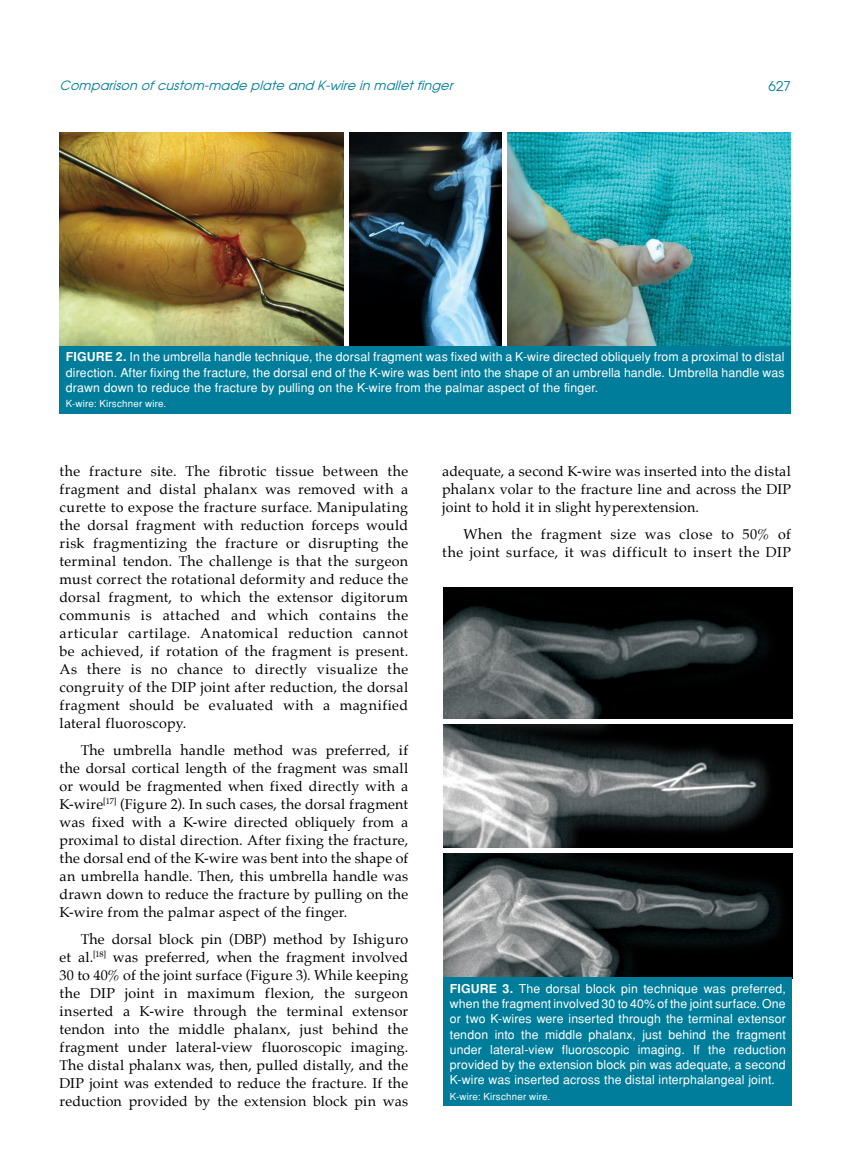
<style>
.page{position:relative;width:859px;height:1170px;background:#fff}
.page>*{position:absolute;margin:0;border:0;box-sizing:border-box;transform-origin:0 0}
.t1{font:14.25px/18px "Palatino";letter-spacing:.025em;color:#000;text-align:justify}
.t2{font:13.5px "Avant Garde Tr";color:#007d9a}
.t3{font:italic 12.75px "Avant Garde Tr";color:#007d9a}
.t4{font:12.3px/15.3px "Helvetica Normal Tr";letter-spacing:.01em;color:#fff;text-align:justify}
.t5{font:9.75px "Helvetica Normal Tr";letter-spacing:.02em;color:#fff}
.s1{font-family:"Helvetica Tr";font-weight:700}
</style>
<div class="page">
<img style="left:60px;top:133px;width:731px;height:213px">
<div style="left:344px;top:132px;width:5px;height:217px;background:#fff"></div>
<hr style="left:502px;top:132px;width:4px;height:217px;background:#fff">
<div style="left:60px;top:346px;width:731px;height:67px;background:#007d9a"></div>
<img style="left:443px;top:587px;width:349px;height:390px">
<div style="left:443px;top:977px;width:349px;height:129px;background:#007d9a"></div>
<div style="left:442px;top:719px;width:351px;height:5px;background:#fff"></div>
<div style="left:442px;top:847px;width:351px;height:5px;background:#fff"></div>
<p class="t3" style="left:60px;top:78px;width:399px">Comparison ofcustom-made plate and K-wire in malletfinger</p>
<p class="t2" style="left:768px;top:77px;width:24px">627</p>
<p class="t4" style="left:66px;top:349px;width:720px"><span class="s1">FIGURE 2.</span> In the umbrella handle technique, the dorsal fragment was fixed with a K-wire directed obliquely from a proximal to distal direction. After fixing the fracture, the dorsal end of the K-wire was bent into the shape of an umbrella handle. Umbrella handle was drawn down to reduce the fracture by pulling on the K-wire from the palmar aspect of the finger.</p>
<p class="t5" style="left:66px;top:398px;width:102px">K-wire: Kirschner wire.</p>
<p class="t1" style="left:60px;top:462px;width:350px">the fracture site. The fibrotic tissue between the fragment and distal phalanx was removed with a curette to expose the fracture surface. Manipulating the dorsal fragment with reduction forceps would risk fragmentizing the fracture or disrupting the terminal tendon. The challenge is that the surgeon must correct the rotational deformity and reduce the dorsal fragment, to which the extensor digitorum communis is attached and which contains the articular cartilage. Anatomical reduction cannot be achieved, if rotation of the fragment is present.<br>As there is no chance to directly visualize the congruity of the DIP joint after reduction, the dorsal fragment should be evaluated with a magnified lateral fluoroscopy.</p>
<p class="t1" style="left:60px;top:741px;width:350px;text-indent:21px">The umbrella handle method was preferred, if the dorsal cortical length of the fragment was small or would be fragmented when fixed directly with a K-wire<sup>[17]</sup> (Figure 2). In such cases, the dorsal fragment was fixed with a K-wire directed obliquely from a proximal to distal direction. After fixing the fracture, the dorsal end of the K-wire was bent into the shape of an umbrella handle. Then, this umbrella handle was drawn down to reduce the fracture by pulling on the K-wire from the palmar aspect of the finger.</p>
<p class="t1" style="left:60px;top:929px;width:350px;text-indent:21px">The dorsal block pin (DBP) method by Ishiguro et al.<sup>[18]</sup> was preferred, when the fragment involved 30 to 40% of the joint surface (Figure 3). While keeping the DIP joint in maximum flexion, the surgeon inserted a K-wire through the terminal extensor tendon into the middle phalanx, just behind the fragment under lateral-view fluoroscopic imaging.<br>The distal phalanx was, then, pulled distally, and the DIP joint was extended to reduce the fracture. If the reduction provided by the extension block pin was</p>
<p class="t1" style="left:442px;top:462px;width:350px">adequate, a second K-wire was inserted into the distal phalanx volar to the fracture line and across the DIP joint to hold it in slight hyperextension.</p>
<p class="t1" style="left:442px;top:525px;width:350px;text-align:right">When the fragment size was close to 50% of the joint surface, it was difficult to insert the DIP</p>
<p class="t4" style="left:450px;top:980px;width:337px"><span class="s1">FIGURE 3.</span> The dorsal block pin technique was preferred, when the fragment involved 30 to 40% of the joint surface. One or two K-wires were inserted through the terminal extensor tendon into the middle phalanx, just behind the fragment under lateral-view fluoroscopic imaging. If the reduction provided by the extension block pin was adequate, a second K-wire was inserted across the distal interphalangeal joint.</p>
<p class="t5" style="left:450px;top:1090px;width:102px">K-wire: Kirschner wire.</p>
</div>
